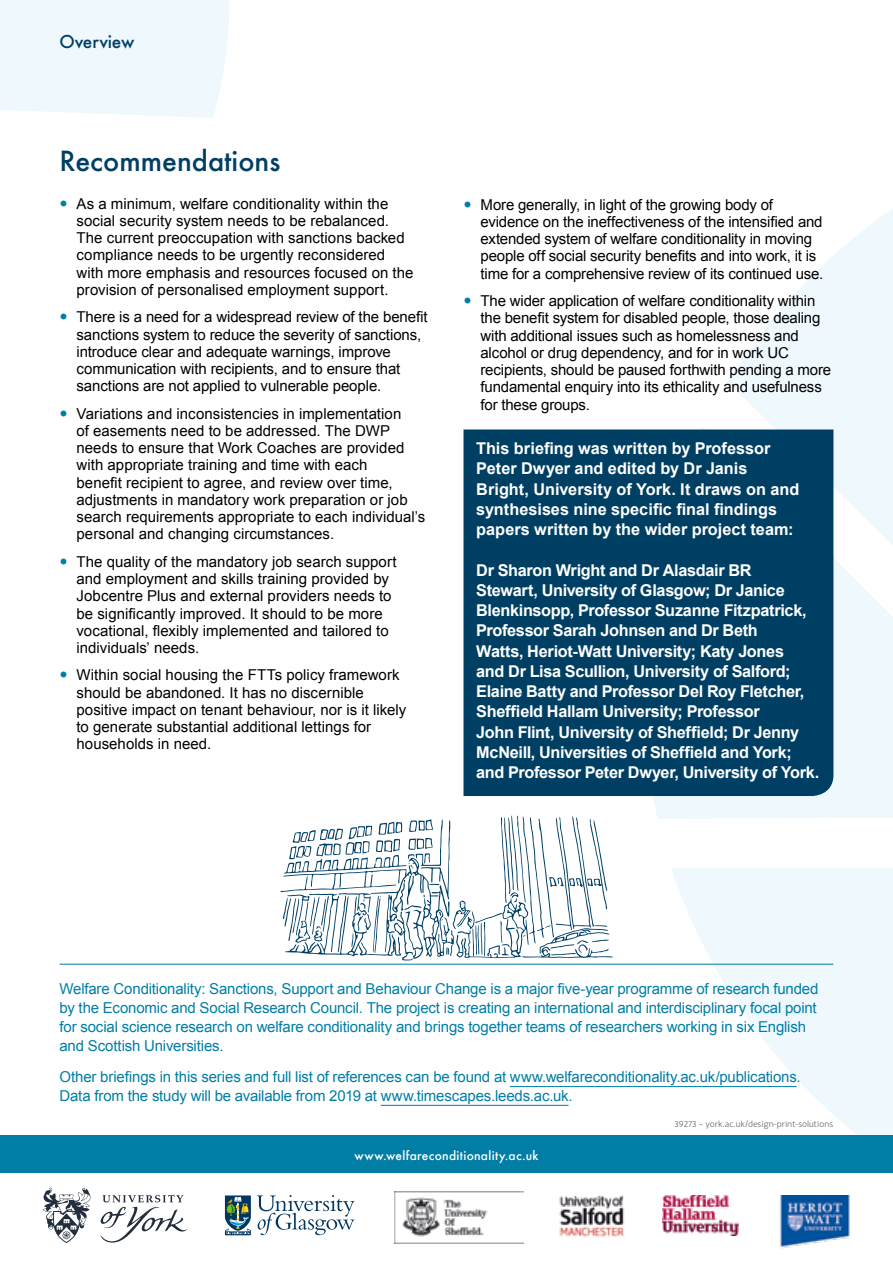
<style>
.page{position:relative;width:893px;height:1263px;background:#fff}
.page>*{position:absolute;margin:0;border:0;box-sizing:border-box;transform-origin:0 0}
.t1{font:500 27px "Futura";color:#003f64}
.t2{font:500 17.25px "Futura";letter-spacing:-.01em;color:#003f64}
.t3{font:700 16.35px/20.2px "Arial";letter-spacing:-.02em;color:#fff}
.t4{font:700 16.35px/20.2px "Arial";color:#fff}
.t5{font:15px/17.2px "Arial";color:#000}
.t6{font:15px/18.8px "Arial";letter-spacing:-.01em;color:#007ea6}
.t7{font:500 12px "Futura";letter-spacing:.025em;color:#fff}
.t8{font:9px "Monsal Gothic";color:#707172}
</style>
<div class="page">
<div style="left:0;top:0;width:229px;height:118px;background:#eef8fd"></div>
<svg style="left:728px;top:209px;width:165px;height:217px;fill:#eef8fd"></svg>
<svg style="left:652px;top:426px;width:241px;height:393px;fill:#eef8fd"></svg>
<svg style="left:671px;top:868px;width:222px;height:267px;fill:#eef8fd"></svg>
<div style="left:0;top:1135px;width:893px;height:39px;background:#007ea6"></div>
<svg style="left:257px;top:1195px;width:98px;height:40px"></svg>
<svg style="left:225px;top:1195px;width:26px;height:40px"></svg>
<img style="left:780px;top:1195px;width:70px;height:54px">
<img style="left:559px;top:1195px;width:66px;height:42px">
<img style="left:662px;top:1195px;width:76px;height:40px">
<svg style="left:100px;top:1195px;width:87px;height:47px"></svg>
<svg style="left:43px;top:1187px;width:48px;height:56px"></svg>
<img style="left:395px;top:1192px;width:129px;height:51px">
<div style="left:463px;top:429px;width:370px;height:367px;background:#003f64"></div>
<hr style="left:60px;top:964px;width:773px;height:1px;background:#007ea6">
<hr style="left:510px;top:1086px;width:287px;height:1px;background:#007ea6">
<hr style="left:381px;top:1105px;width:188px;height:1px;background:#007ea6">
<svg style="left:280px;top:815px;width:333px;height:145px"></svg>
<p class="t2" style="left:60px;top:30px;width:76px">Overview</p>
<h1 class="t1" style="left:60px;top:143px;width:222px">Recommendations</h1>
<p class="t5" style="left:77px;top:195px;width:339px">As a minimum, welfare conditionality within the social security system needs to be rebalanced.<br>The current preoccupation with sanctions backed compliance needs to be urgently reconsidered with more emphasis and resources focused on the provision of personalised employment support.</p>
<p class="t5" style="left:77px;top:308px;width:353px">There is a need for a widespread review of the benefit sanctions system to reduce the severity of sanctions, introduce clear and adequate warnings, improve communication with recipients, and to ensure that sanctions are not applied to vulnerable people.</p>
<p class="t5" style="left:77px;top:405px;width:350px">Variations and inconsistencies in implementation<br>of easements need to be addressed. The DWP needs to ensure that Work Coaches are provided with appropriate training and time with each<br>benefit recipient to agree, and review over time, adjustments in mandatory work preparation or job search requirements appropriate to each individual’s personal and changing circumstances.</p>
<p class="t5" style="left:77px;top:553px;width:322px">The quality of the mandatory job search support and employment and skills training provided by Jobcentre Plus and external providers needs to be significantly improved. It should to be more vocational, flexibly implemented and tailored to individuals’ needs.</p>
<p class="t5" style="left:77px;top:667px;width:331px">Within social housing the FTTs policy framework should be abandoned. It has no discernible positive impact on tenant behaviour, nor is it likely to generate substantial additional lettings for households in need.</p>
<p class="t5" style="left:480px;top:196px;width:344px">More generally, in light of the growing body of evidence on the ineffectiveness of the intensified and extended system of welfare conditionality in moving people off social security benefits and into work, it is time for a comprehensive review of its continued use.</p>
<p class="t5" style="left:480px;top:292px;width:352px">The wider application of welfare conditionality within the benefit system for disabled people, those dealing with additional issues such as homelessness and alcohol or drug dependency, and for in work UC recipients, should be paused forthwith pending a more fundamental enquiry into its ethicality and usefulness for these groups.</p>
<p class="t4" style="left:476px;top:439px;width:325px">This briefing was written by Professor Peter Dwyer and edited by Dr Janis Bright, University of York. It draws on and synthesises nine specific final findings papers written by the wider project team:</p>
<p class="t3" style="left:476px;top:560px;width:344px">Dr Sharon Wright and Dr Alasdair BR<br>Stewart, University of Glasgow; Dr Janice Blenkinsopp, Professor Suzanne Fitzpatrick, Professor Sarah Johnsen and Dr Beth<br>Watts, Heriot-Watt University; Katy Jones<br>and Dr Lisa Scullion, University of Salford; Elaine Batty and Professor Del Roy Fletcher, Sheffield Hallam University; Professor<br>John Flint, University of Sheffield; Dr Jenny McNeill, Universities of Sheffield and York; and Professor Peter Dwyer, University of York.</p>
<p class="t6" style="left:60px;top:980px;width:760px">Welfare Conditionality: Sanctions, Support and Behaviour Change is a major five-year programme of research funded by the Economic and Social Research Council. The project is creating an international and interdisciplinary focal point for social science research on welfare conditionality and brings together teams of researchers working in six English and Scottish Universities.</p>
<p class="t6" style="left:60px;top:1067px;width:743px">Other briefings in this series and full list of references can be found at www.welfareconditionality.ac.uk/publications.<br>Data from the study will be available from 2019 at www.timescapes.leeds.ac.uk.</p>
<p class="t8" style="left:675px;top:1118px;width:160px">39273 – york.ac.uk/design-print-solutions</p>
<p class="t7" style="left:354px;top:1147px;width:186px">www.welfareconditionality.ac.uk</p>
</div>
